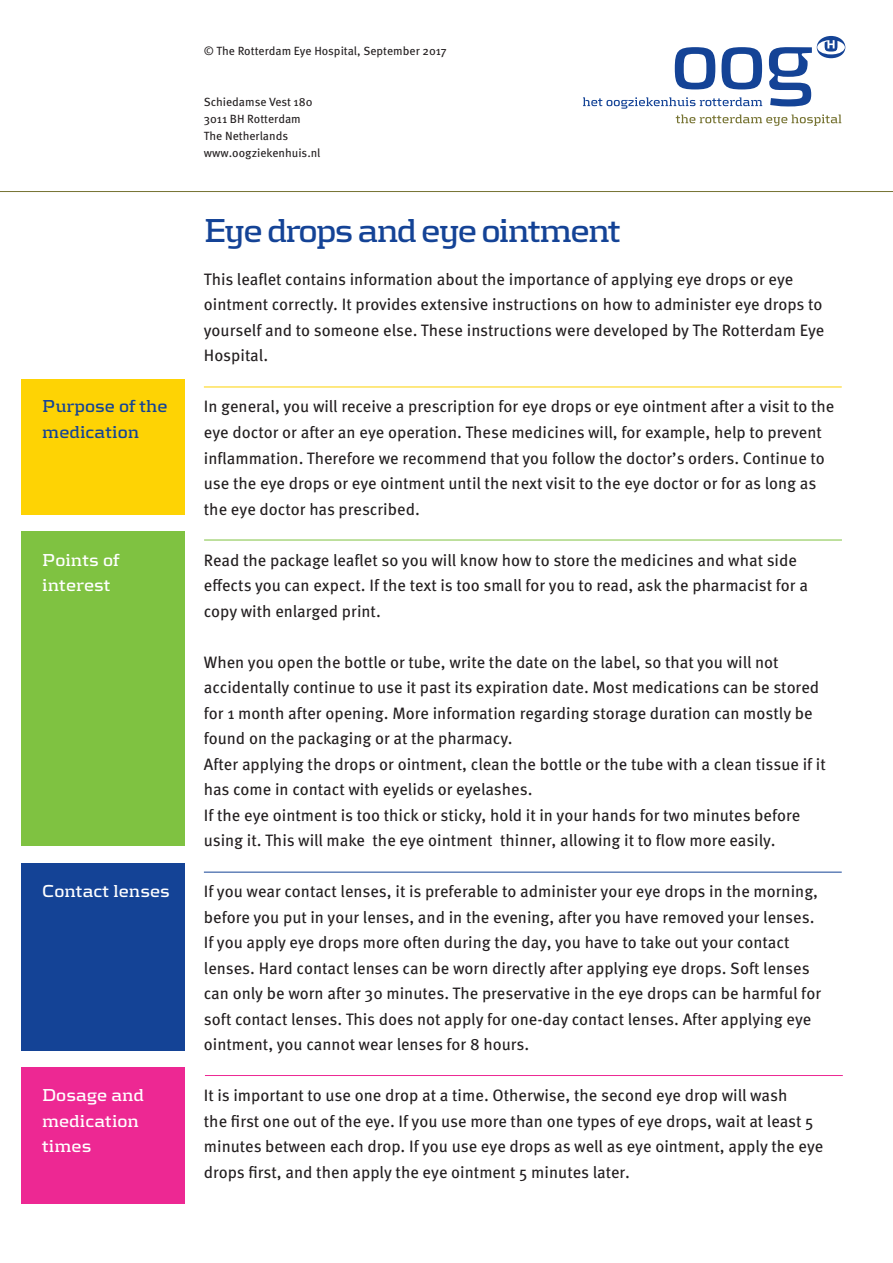
<style>
.page{position:relative;width:893px;height:1263px;background:#fff}
.page>*{position:absolute;margin:0;border:0;box-sizing:border-box;transform-origin:0 0}
.t1{font:700 34.5px "Kontrapunkt";letter-spacing:-.05em;color:#144396}
.t2{font:700 18px/25.5px "Kontrapunkt";color:#fff}
.t3{font:700 18px/25.5px "Kontrapunkt";color:#144396}
.t4{font:16.5px/25.5px "Meta Pro";color:#231f20}
.t5{font:11.85px "Meta Pro";color:#231f20}
</style>
<div class="page">
<div style="left:21px;top:379px;width:164px;height:135px;background:#fed304"></div>
<hr style="left:0;top:191px;width:893px;height:1px;background:#767332">
<svg style="left:676px;top:115px;width:165px;height:11px"></svg>
<svg style="left:583px;top:97px;width:179px;height:12px"></svg>
<svg style="left:675px;top:47px;width:40px;height:42px"></svg>
<svg style="left:721px;top:47px;width:41px;height:42px"></svg>
<svg style="left:769px;top:36px;width:76px;height:70px"></svg>
<div style="left:21px;top:531px;width:164px;height:315px;background:#7fc241"></div>
<hr style="left:204px;top:540px;width:638px;height:1px;background:#7fc241">
<hr style="left:204px;top:872px;width:638px;height:1px;background:#144396">
<div style="left:21px;top:863px;width:164px;height:187px;background:#144396"></div>
<hr style="left:205px;top:1075px;width:638px;height:1px;background:#ed2893">
<hr style="left:204px;top:387px;width:638px;height:1px;background:#fed304">
<div style="left:21px;top:1067px;width:164px;height:136px;background:#ed2893"></div>
<p class="t3" style="left:42px;top:393px;width:127px">Purpose of the medication</p>
<p class="t2" style="left:42px;top:546px;width:79px">Points of interest</p>
<p class="t2" style="left:42px;top:878px;width:129px">Contact lenses</p>
<p class="t2" style="left:42px;top:1082px;width:103px">Dosage and medication times</p>
<p class="t5" style="left:204px;top:44px;width:244px">© The Rotterdam Eye Hospital, September 2017</p>
<p class="t5" style="left:204px;top:95px;width:110px">Schiedamse Vest 180</p>
<p class="t5" style="left:204px;top:112px;width:98px">3011 BH Rotterdam</p>
<p class="t5" style="left:204px;top:129px;width:86px">The Netherlands</p>
<p class="t5" style="left:204px;top:146px;width:118px">www.oogziekenhuis.nl</p>
<p class="t1" style="left:204px;top:211px;width:419px">Eye drops and eye ointment</p>
<p class="t4" style="left:204px;top:266px;width:622px">This leaflet contains information about the importance of applying eye drops or eye ointment correctly. It provides extensive instructions on how to administer eye drops to yourself and to someone else. These instructions were developed by The Rotterdam Eye Hospital.</p>
<p class="t4" style="left:204px;top:394px;width:632px">In general, you will receive a prescription for eye drops or eye ointment after a visit to the eye doctor or after an eye operation. These medicines will, for example, help to prevent inflammation. Therefore we recommend that you follow the doctor’s orders. Continue to use the eye drops or eye ointment until the next visit to the eye doctor or for as long as the eye doctor has prescribed.</p>
<p class="t4" style="left:204px;top:547px;width:606px">Read the package leaflet so you will know how to store the medicines and what side effects you can expect. If the text is too small for you to read, ask the pharmacist for a copy with enlarged print.</p>
<p class="t4" style="left:204px;top:649px;width:617px">When you open the bottle or tube, write the date on the label, so that you will not accidentally continue to use it past its expiration date. Most medications can be stored for 1 month after opening. More information regarding storage duration can mostly be found on the packaging or at the pharmacy.</p>
<p class="t4" style="left:204px;top:751px;width:623px">After applying the drops or ointment, clean the bottle or the tube with a clean tissue if it has come in contact with eyelids or eyelashes.</p>
<p class="t4" style="left:204px;top:802px;width:598px">If the eye ointment is too thick or sticky, hold it in your hands for two minutes before using it. This will make the eye ointment thinner, allowing it to flow more easily.</p>
<p class="t4" style="left:204px;top:879px;width:619px">If you wear contact lenses, it is preferable to administer your eye drops in the morning, before you put in your lenses, and in the evening, after you have removed your lenses.<br>If you apply eye drops more often during the day, you have to take out your contact lenses. Hard contact lenses can be worn directly after applying eye drops. Soft lenses can only be worn after 30 minutes. The preservative in the eye drops can be harmful for soft contact lenses. This does not apply for one-day contact lenses. After applying eye ointment, you cannot wear lenses for 8 hours.</p>
<p class="t4" style="left:204px;top:1083px;width:621px">It is important to use one drop at a time. Otherwise, the second eye drop will wash<br>the first one out of the eye. If you use more than one types of eye drops, wait at least 5 minutes between each drop. If you use eye drops as well as eye ointment, apply the eye drops first, and then apply the eye ointment 5 minutes later.</p>
</div>
